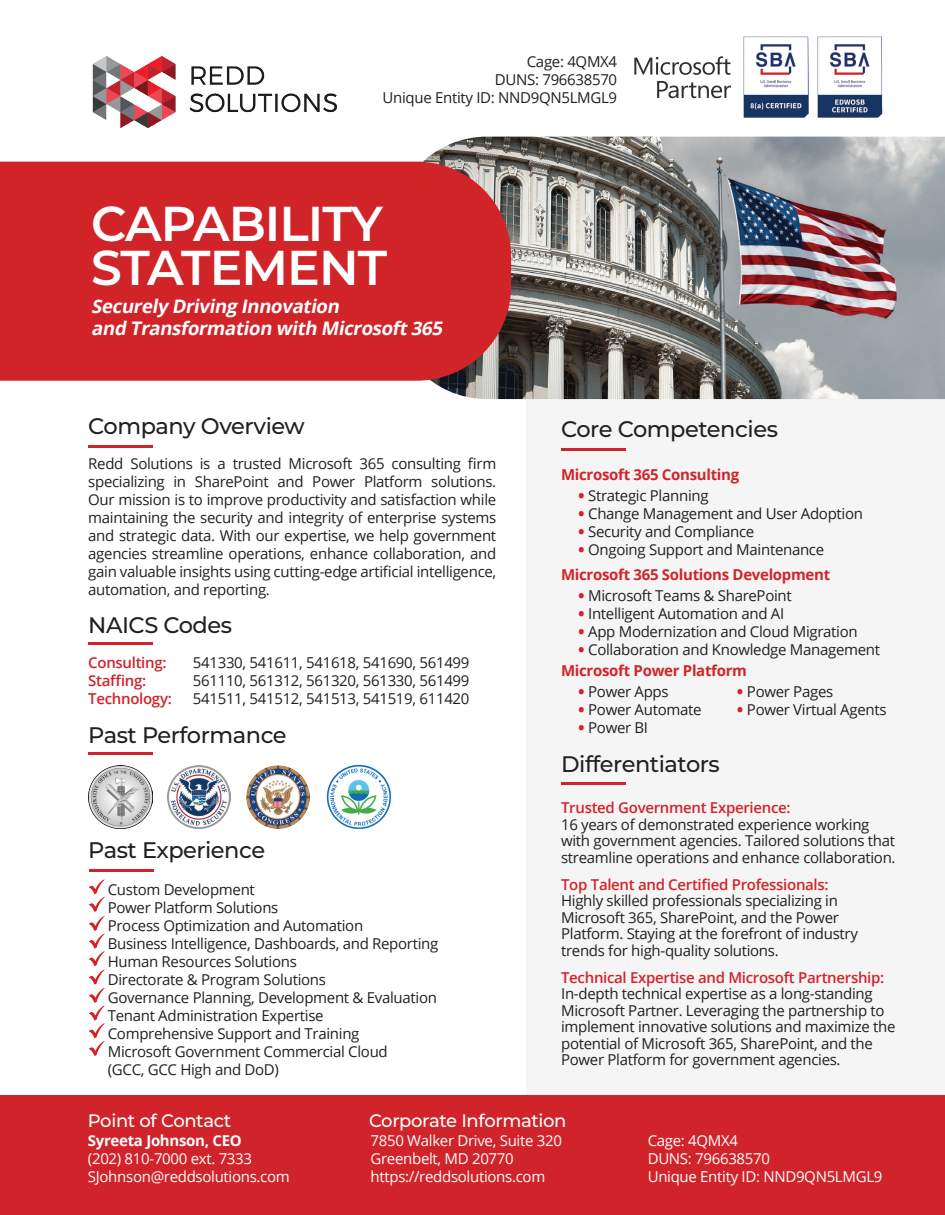
<style>
.page{position:relative;width:945px;height:1215px;background:#fff}
.page>*{position:absolute;margin:0;border:0;box-sizing:border-box;transform-origin:0 0}
.t1{font:600 48.9px "Montserrat";letter-spacing:-.02em;color:#fff}
.t2{font:500 22.5px "Montserrat";letter-spacing:-.02em;color:#231f20}
.t3{font:italic 700 18.6px "Open Sans";color:#fff}
.t4{font:500 18px "Montserrat";letter-spacing:-.02em;color:#fff}
.t5{font:15px/16.5px "Open Sans";letter-spacing:-.02em;color:#231f20}
.t6{font:15px "Open Sans";letter-spacing:-.02em;color:#fff}
.t7{font:600 15px "Open Sans";letter-spacing:-.02em;color:#d12429}
.t8{font:700 15px "Open Sans";letter-spacing:-.02em;color:#d12429}
.t9{font:600 15px "Open Sans";letter-spacing:-.02em;color:#d1232a}
.t10{font:700 15px "Open Sans";letter-spacing:-.02em;color:#fff}
.s1{font-weight:800;color:#d1232a}
</style>
<div class="page">
<div style="left:527px;top:262px;width:418px;height:833px;background:#f5f5f6"></div>
<img style="left:418px;top:137px;width:527px;height:262px">
<div style="left:0;top:162px;width:511px;height:219px;background:#d12429"></div>
<hr style="left:88px;top:445px;width:64px;height:3px;background:#d1232a">
<hr style="left:561px;top:448px;width:64px;height:3px;background:#d1232a">
<hr style="left:561px;top:783px;width:64px;height:2px;background:#d1232a">
<hr style="left:90px;top:870px;width:64px;height:2px;background:#d1232a">
<hr style="left:88px;top:753px;width:64px;height:2px;background:#d1232a">
<img style="left:89px;top:765px;width:63px;height:63px">
<img style="left:168px;top:765px;width:63px;height:63px">
<img style="left:247px;top:765px;width:63px;height:63px">
<div style="left:0;top:1095px;width:945px;height:120px;background:#d1232a"></div>
<img style="left:326px;top:764px;width:66px;height:66px">
<hr style="left:88px;top:643px;width:64px;height:2px;background:#d1232a">
<img style="left:744px;top:37px;width:64px;height:80px">
<img style="left:818px;top:37px;width:65px;height:80px">
<svg style="left:634px;top:56px;width:97px;height:19px"></svg>
<svg style="left:657px;top:81px;width:74px;height:17px"></svg>
<img style="left:92px;top:56px;width:245px;height:73px">
<svg style="left:88px;top:879px;width:17px;height:177px"></svg>
<p class="t5" style="left:527px;top:53px;width:92px">Cage: 4QMX4</p>
<p class="t5" style="left:495px;top:71px;width:124px">DUNS: 796638570</p>
<p class="t5" style="left:383px;top:89px;width:236px">Unique Entity ID: NND9QN5LMGL9</p>
<p class="t1" style="left:91px;top:189px;width:293px">CAPABILITY</p>
<p class="t1" style="left:91px;top:233px;width:297px">STATEMENT</p>
<p class="t3" style="left:91px;top:293px;width:254px">Securely Driving Innovation</p>
<p class="t3" style="left:91px;top:315px;width:357px">and Transformation with Microsoft365</p>
<p class="t2" style="left:88px;top:411px;width:218px">Company Overview</p>
<p class="t2" style="left:561px;top:414px;width:218px">Core Competencies</p>
<p class="t5" style="left:88px;top:454px;width:410px;line-height:18px;text-align:justify">Redd Solutions is a trusted Microsoft 365 consulting firm specializing in SharePoint and Power Platform solutions.<br>Our mission is to improve productivity and satisfaction while maintaining the security and integrity of enterprise systems and strategic data. With our expertise, we help government agencies streamline operations, enhance collaboration, and gain valuable insights using cutting-edge artificial intelligence, automation, and reporting.</p>
<p class="t8" style="left:561px;top:464px;width:180px">Microsoft 365 Consulting</p>
<p class="t5" style="left:578px;top:487px;width:132px"><span class="s1">•</span> Strategic Planning</p>
<p class="t5" style="left:578px;top:505px;width:286px"><span class="s1">•</span> Change Management and User Adoption</p>
<p class="t5" style="left:578px;top:523px;width:177px"><span class="s1">•</span> Security and Compliance</p>
<p class="t5" style="left:578px;top:541px;width:247px"><span class="s1">•</span> Ongoing Support and Maintenance</p>
<p class="t5" style="left:578px;top:587px;width:215px"><span class="s1">•</span> Microsoft Teams &amp; SharePoint</p>
<p class="t5" style="left:578px;top:605px;width:207px"><span class="s1">•</span> Intelligent Automation and AI</p>
<p class="t5" style="left:578px;top:623px;width:281px"><span class="s1">•</span> App Modernization and Cloud Migration</p>
<p class="t5" style="left:578px;top:641px;width:303px"><span class="s1">•</span> Collaboration and Knowledge Management</p>
<p class="t5" style="left:578px;top:683px;width:92px"><span class="s1">•</span> Power Apps</p>
<p class="t5" style="left:578px;top:701px;width:125px"><span class="s1">•</span> Power Automate</p>
<p class="t5" style="left:578px;top:719px;width:71px"><span class="s1">•</span> Power BI</p>
<p class="t8" style="left:561px;top:564px;width:271px">Microsoft 365 Solutions Development</p>
<p class="t2" style="left:88px;top:609px;width:145px">NAICS Codes</p>
<p class="t9" style="left:88px;top:653px;width:80px">Consulting:</p>
<p class="t9" style="left:88px;top:671px;width:60px">Staffing:</p>
<p class="t9" style="left:88px;top:689px;width:85px">Technology:</p>
<p class="t5" style="left:193px;top:654px;width:278px">541330, 541611, 541618, 541690, 561499</p>
<p class="t5" style="left:193px;top:672px;width:278px">561110, 561312, 561320, 561330, 561499</p>
<p class="t5" style="left:193px;top:690px;width:278px">541511, 541512, 541513, 541519, 611420</p>
<p class="t8" style="left:561px;top:660px;width:187px">Microsoft Power Platform</p>
<p class="t5" style="left:737px;top:683px;width:98px"><span class="s1">•</span> Power Pages</p>
<p class="t5" style="left:737px;top:701px;width:151px"><span class="s1">•</span> Power Virtual Agents</p>
<p class="t2" style="left:88px;top:720px;width:200px">Past Performance</p>
<p class="t2" style="left:88px;top:835px;width:178px">Past Experience</p>
<p class="t5" style="left:108px;top:881px;width:149px">Custom Development</p>
<p class="t5" style="left:108px;top:899px;width:172px">Power Platform Solutions</p>
<p class="t5" style="left:108px;top:917px;width:257px">Process Optimization and Automation</p>
<p class="t5" style="left:108px;top:935px;width:332px">Business Intelligence, Dashboards, and Reporting</p>
<p class="t5" style="left:108px;top:953px;width:191px">Human Resources Solutions</p>
<p class="t5" style="left:108px;top:971px;width:220px">Directorate &amp; Program Solutions</p>
<p class="t5" style="left:108px;top:989px;width:331px">Governance Planning, Development &amp; Evaluation</p>
<p class="t5" style="left:108px;top:1007px;width:217px">Tenant Administration Expertise</p>
<p class="t5" style="left:108px;top:1025px;width:253px">Comprehensive Support and Training</p>
<p class="t5" style="left:108px;top:1043px;width:282px">Microsoft Government Commercial Cloud</p>
<p class="t5" style="left:108px;top:1061px;width:173px">(GCC, GCC High and DoD)</p>
<p class="t2" style="left:561px;top:748px;width:160px">Differentiators</p>
<p class="t7" style="left:561px;top:798px;width:231px">Trusted Government Experience:</p>
<p class="t5" style="left:561px;top:816px;width:336px">16 years of demonstrated experience working with government agencies. Tailored solutions that streamline operations and enhance collaboration.</p>
<p class="t7" style="left:561px;top:874px;width:269px">Top Talent and Certified Professionals:</p>
<p class="t5" style="left:561px;top:892px;width:298px">Highly skilled professionals specializing in Microsoft 365, SharePoint, and the Power Platform. Staying at the forefront of industry trends for high-quality solutions.</p>
<p class="t7" style="left:561px;top:967px;width:325px">Technical Expertise and Microsoft Partnership:</p>
<p class="t5" style="left:561px;top:985px;width:336px">In-depth technical expertise as a long-standing Microsoft Partner. Leveraging the partnership to implement innovative solutions and maximize the potential of Microsoft 365, SharePoint, and the Power Platform for government agencies.</p>
<p class="t4" style="left:88px;top:1108px;width:145px">Point of Contact</p>
<p class="t4" style="left:369px;top:1108px;width:199px">Corporate Information</p>
<p class="t10" style="left:88px;top:1130px;width:155px">Syreeta Johnson, CEO</p>
<p class="t6" style="left:88px;top:1148px;width:166px">(202) 810-7000 ext. 7333</p>
<p class="t6" style="left:88px;top:1166px;width:203px">SJohnson@reddsolutions.com</p>
<p class="t6" style="left:371px;top:1130px;width:193px">7850 Walker Drive, Suite 320</p>
<p class="t6" style="left:371px;top:1148px;width:145px">Greenbelt, MD 20770</p>
<p class="t6" style="left:371px;top:1166px;width:176px">https://reddsolutions.com</p>
<p class="t6" style="left:648px;top:1130px;width:92px">Cage: 4QMX4</p>
<p class="t6" style="left:648px;top:1148px;width:124px">DUNS: 796638570</p>
<p class="t6" style="left:648px;top:1166px;width:236px">Unique Entity ID: NND9QN5LMGL9</p>
</div>
